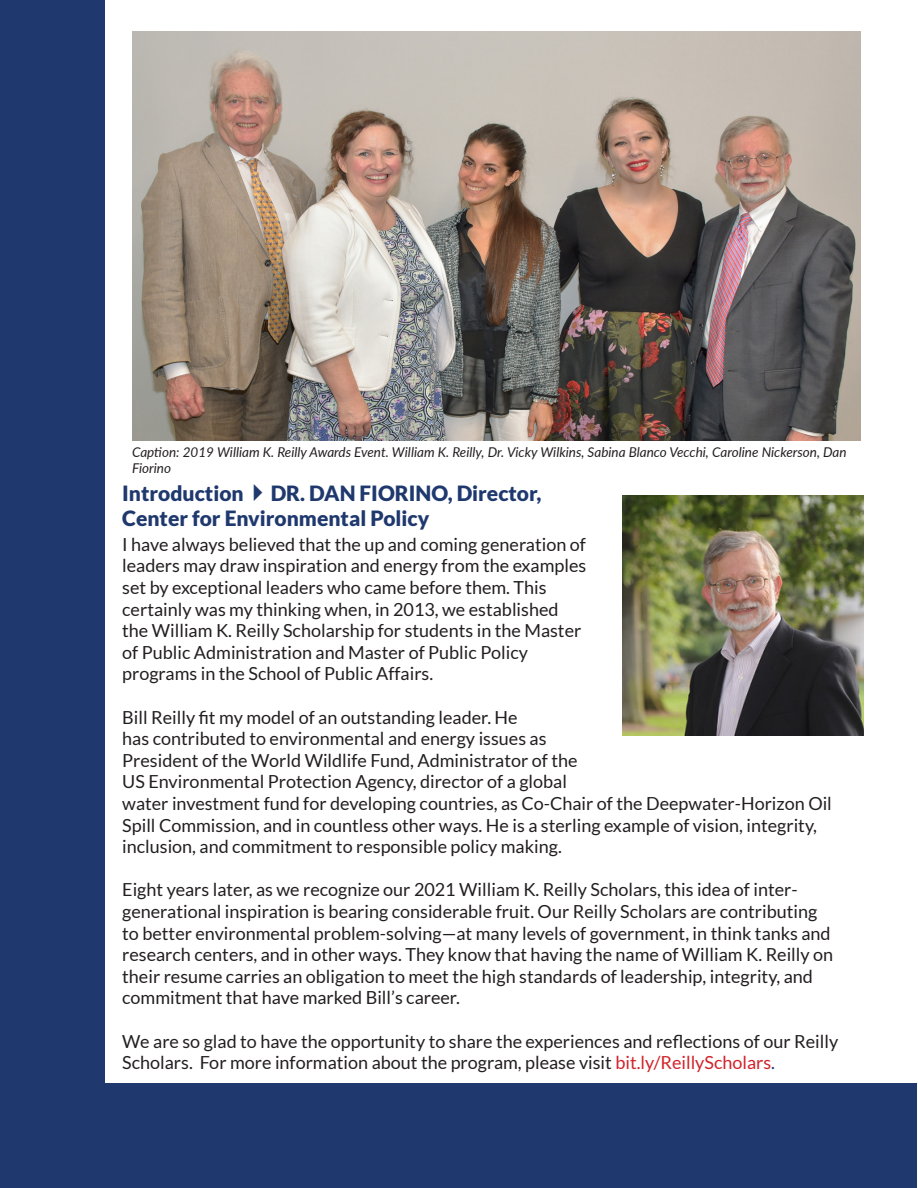
<style>
.page{position:relative;width:918px;height:1188px;background:#fff}
.page>*{position:absolute;margin:0;border:0;box-sizing:border-box;transform-origin:0 0}
.t1{font:900 21px/25.2px "Lato";color:#1f396e}
.t2{font:18px/21.6px "Lato";color:#231f20}
.t3{font:italic 13.5px/16.2px "Lato";color:#231f20}
.s1{color:#d1232a}
.s2{color:#1f396e}
</style>
<div class="page">
<div style="left:104px;top:1084px;width:813px;height:104px;background:#1f396e"></div>
<div style="left:1px;top:0;width:104px;height:1188px;background:#1f396e"></div>
<img style="left:622px;top:496px;width:242px;height:240px">
<img style="left:132px;top:32px;width:729px;height:408px">
<p class="t3" style="left:132px;top:443px;width:716px">Caption: 2019 William K. Reilly Awards Event. William K. Reilly, Dr. Vicky Wilkins, Sabina Blanco Vecchi, Caroline Nickerson, Dan<br>Fiorino</p>
<p class="t1" style="left:122px;top:480px;width:421px">Introduction✔DR. DAN FIORINO, Director,<br>Center for Environmental Policy</p>
<p class="t2" style="left:122px;top:533px;width:466px">I have always believed that the up and coming generation of leaders may draw inspiration and energy from the examples set by exceptional leaders who came before them. This certainly was my thinking when, in 2013, we established the William K. Reilly Scholarship for students in the Master of Public Administration and Master of Public Policy programs in the School of Public Affairs.</p>
<p class="t2" style="left:122px;top:706px;width:711px">Bill Reilly fit my model of an outstanding leader. He<br>has contributed to environmental and energy issues as<br>President of the World Wildlife Fund, Administrator of the<br>US Environmental Protection Agency, director of a global<br>water investment fund for developing countries, as Co-Chair of the Deepwater-Horizon Oil Spill Commission, and in countless other ways. He is a sterling example of vision, integrity, inclusion, and commitment to responsible policy making.</p>
<p class="t2" style="left:122px;top:879px;width:712px">Eight years later, as we recognize our 2021 William K. Reilly Scholars, this idea of inter&shy;generational inspiration is bearing considerable fruit. Our Reilly Scholars are contributing to better environmental problem-solving—at many levels of government, in think tanks and research centers, and in other ways. They know that having the name of William K. Reilly on their resume carries an obligation to meet the high standards of leadership, integrity, and commitment that have marked Bill’s career.</p>
<p class="t2" style="left:122px;top:1030px;width:717px">We are so glad to have the opportunity to share the experiences and reflections of our Reilly<br>Scholars. For more information about the program, please visit <span class="s1">bit.ly/ReillyScholars</span><span class="s2">.</span></p>
</div>
